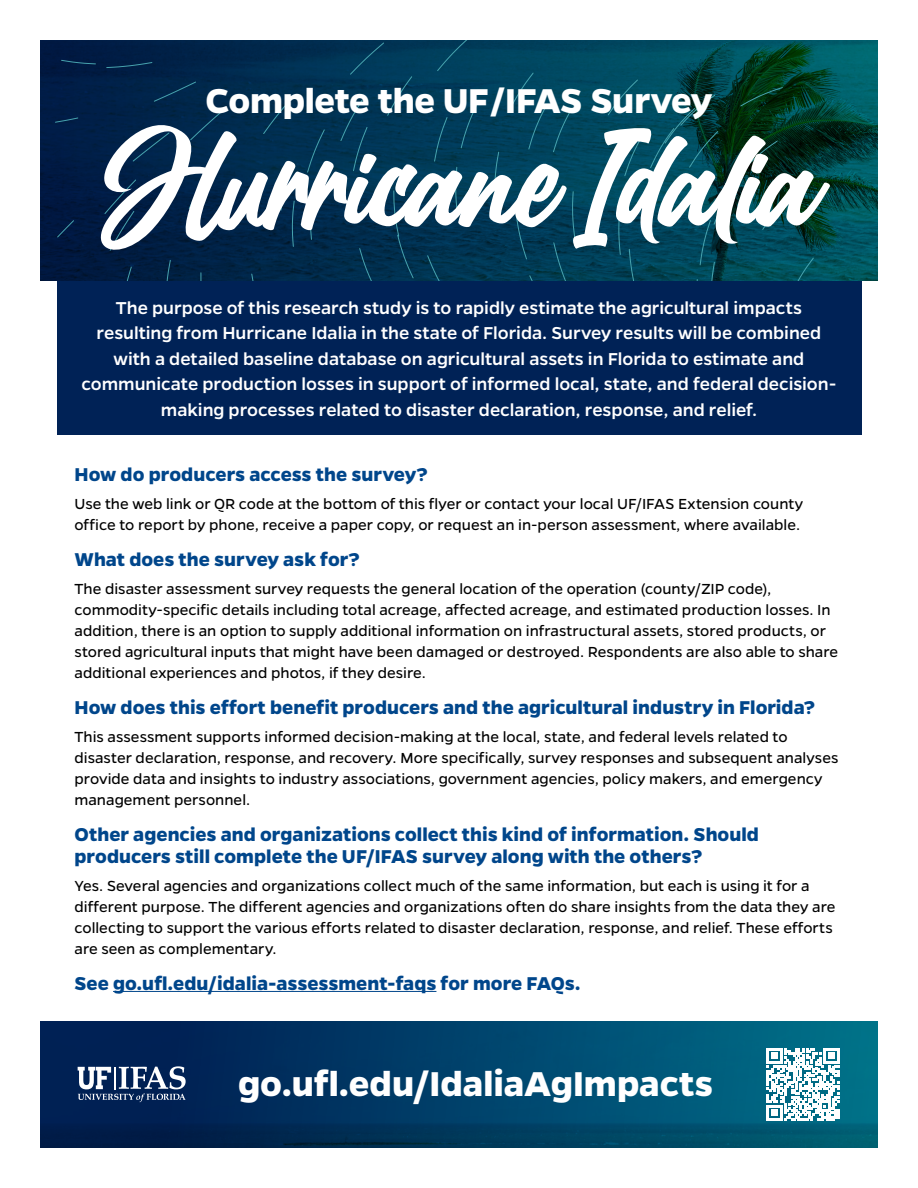
<style>
.page{position:relative;width:918px;height:1188px;background:#fff}
.page>*{position:absolute;margin:0;border:0;box-sizing:border-box;transform-origin:0 0}
.H1_-_Title{font:142.5px "Billion Dreams";letter-spacing:-.01em;color:#fff}
.p_-_url{font:700 39px "Gentona";color:#fff}
.H1_-_Title-2{font:700 39px "Gentona";letter-spacing:-.01em;color:#fff}
.H2_-_subhead{font:700 21px/22.5px "Gentona";color:#00468b}
.P_-_body_no_indent_white{font:500 19.5px/25.5px "Gentona";color:#fff;text-align:center}
.P_-_body_no_indent{font:16.5px/21px "Gentona";color:#000}
</style>
<div class="page">
<div style="left:57px;top:281px;width:804px;height:154px;background:#002256"></div>
<img style="left:41px;top:1021px;width:837px;height:127px">
<img style="left:40px;top:40px;width:838px;height:20px">
<svg style="left:40px;top:60px;width:838px;height:221px;background:#00344d"></svg>
<svg style="left:350px;top:40px;width:509px;height:66px;background:#004554"></svg>
<svg style="left:78px;top:1066px;width:108px;height:36px"></svg>
<hr style="left:113px;top:991px;width:323px;height:1px;background:#00468b">
<svg style="left:767px;top:1048px;width:72px;height:72px"></svg>
<h1 class="H1_-_Title-2" style="left:205px;top:78px;width:509px">Complete the UF/IFAS Survey</h1>
<h1 class="H1_-_Title" style="left:96px;top:79px;width:727px">HurricaneIdalia</h1>
<p class="P_-_body_no_indent_white" style="left:81px;top:295px;width:756px">The purpose of this research study is to rapidly estimate the agricultural impacts resulting from Hurricane Idalia in the state of Florida. Survey results will be combined with a detailed baseline database on agricultural assets in Florida to estimate and communicate production losses in support of informed local, state, and federal decision&shy;making processes related to disaster declaration, response, and relief.</p>
<h2 class="H2_-_subhead" style="left:75px;top:463px;width:355px">How do producers access the survey?</h2>
<p class="P_-_body_no_indent" style="left:75px;top:493px;width:730px">Use the web link or QR code at the bottom of this flyer or contact your local UF/IFAS Extension county office to report by phone, receive a paper copy, or request an in-person assessment, where available.</p>
<h2 class="H2_-_subhead" style="left:75px;top:548px;width:287px">What does the survey ask for?</h2>
<p class="P_-_body_no_indent" style="left:75px;top:578px;width:765px">The disaster assessment survey requests the general location of the operation (county/ZIP code), commodity-specific details including total acreage, affected acreage, and estimated production losses. In addition, there is an option to supply additional information on infrastructural assets, stored products, or stored agricultural inputs that might have been damaged or destroyed. Respondents are also able to share additional experiences and photos, if they desire.</p>
<h2 class="H2_-_subhead" style="left:75px;top:696px;width:742px">How does this effort benefit producers and the agricultural industry in Florida?</h2>
<p class="P_-_body_no_indent" style="left:75px;top:726px;width:765px">This assessment supports informed decision-making at the local, state, and federal levels related to disaster declaration, response, and recovery. More specifically, survey responses and subsequent analyses provide data and insights to industry associations, government agencies, policy makers, and emergency management personnel.</p>
<h2 class="H2_-_subhead" style="left:75px;top:823px;width:686px">Other agencies and organizations collect this kind of information. Should producers still complete the UF/IFAS survey along with the others?</h2>
<p class="P_-_body_no_indent" style="left:75px;top:875px;width:762px">Yes. Several agencies and organizations collect much of the same information, but each is using it for a different purpose. The different agencies and organizations often do share insights from the data they are collecting to support the various efforts related to disaster declaration, response, and relief. These efforts are seen as complementary.</p>
<h2 class="H2_-_subhead" style="left:75px;top:972px;width:508px">See go.ufl.edu/idalia-assessment-faqs for more FAQs.</h2>
<p class="p_-_url" style="left:238px;top:1061px;width:477px">go.ufl.edu/IdaliaAgImpacts</p>
</div>
